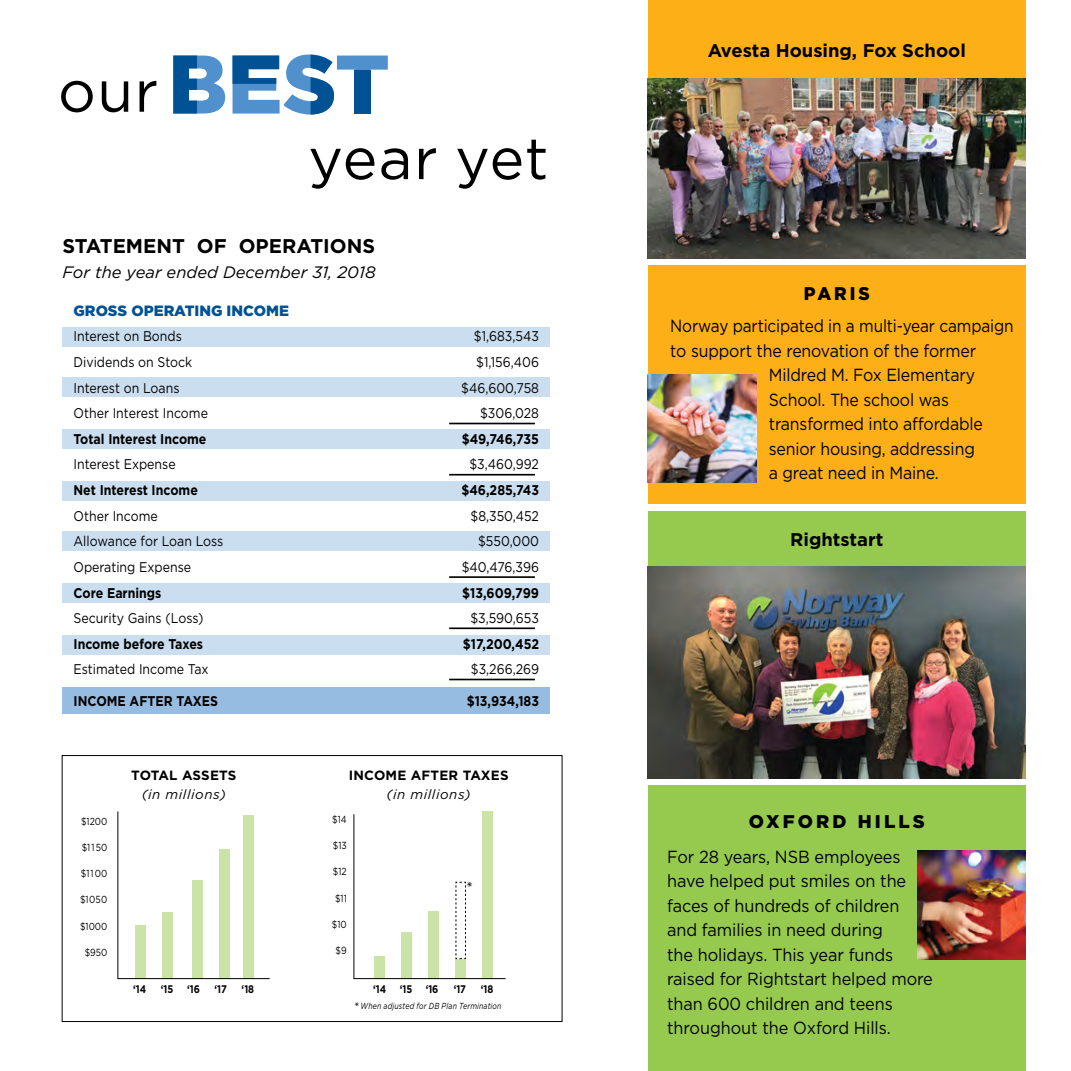
<style>
.page{position:relative;width:1071px;height:1071px;background:#fff}
.page>*{position:absolute;margin:0;border:0;box-sizing:border-box;transform-origin:0 0}
.t1{font:900 82.95px "Gotham";color:#5091cd}
.t2{font:58.62px "Gotham";letter-spacing:.02em;color:#000}
.t3{font:700 19.78px "Gotham";color:#000}
.t4{font:700 18.38px "Gotham";color:#000}
.t5{font:900 18.38px "Gotham";letter-spacing:.17em;color:#000}
.t6{font:900 18.38px "Gotham";letter-spacing:.17em;color:#000;scale:.95 1}
.t7{font:17.5px/24.5px "Gotham";letter-spacing:-.01em;color:#000;scale:.93 1}
.t8{font:17.5px "Gotham";letter-spacing:-.01em;color:#000;scale:.91 1}
.t9{font:17.5px "Gotham";letter-spacing:-.01em;color:#000;scale:.88 1}
.t10{font:italic 16.45px "Gotham";color:#000}
.t11{font:italic 15.75px "Gotham";color:#000}
.t12{font:900 14.88px "Gotham";color:#005295}
.t13{font:14px "Gotham";color:#000;scale:.88 1}
.t14{font:700 14px "Gotham";color:#000;scale:.88 1}
.t15{font:700 13.47px "Gotham";letter-spacing:.015em;color:#000}
.t16{font:italic 13.47px "Gotham";letter-spacing:.04em;color:#000}
.t17{font:700 11.03px "Gotham";color:#000;scale:.85 1}
.t18{font:10.15px "Gotham";color:#000;scale:.85 1}
.t19{font:italic 8.75px "Gotham";letter-spacing:.025em;color:#000;scale:.8 1}
.s1{font-size:12.25px}
</style>
<div class="page">
<div style="left:648px;top:0;width:378px;height:83px;background:#fcaf17"></div>
<div style="left:648px;top:786px;width:378px;height:285px;background:#96ca4f"></div>
<div style="left:648px;top:511px;width:378px;height:79px;background:#96ca4f"></div>
<img style="left:648px;top:567px;width:378px;height:211px">
<div style="left:648px;top:266px;width:378px;height:238px;background:#fcaf17"></div>
<img style="left:648px;top:78px;width:378px;height:180px">
<hr style="left:449px;top:423px;width:86px;height:1px;background:#000">
<hr style="left:449px;top:474px;width:86px;height:2px;background:#000">
<hr style="left:449px;top:576px;width:86px;height:2px;background:#000">
<hr style="left:449px;top:627px;width:86px;height:2px;background:#000">
<hr style="left:449px;top:679px;width:86px;height:1px;background:#000">
<div style="left:62px;top:327px;width:488px;height:19px;background:#cadef0"></div>
<div style="left:62px;top:378px;width:488px;height:19px;background:#cadef0"></div>
<div style="left:62px;top:430px;width:488px;height:19px;background:#cadef0"></div>
<div style="left:62px;top:482px;width:488px;height:19px;background:#cadef0"></div>
<div style="left:62px;top:532px;width:488px;height:19px;background:#cadef0"></div>
<div style="left:62px;top:584px;width:488px;height:19px;background:#cadef0"></div>
<div style="left:62px;top:636px;width:488px;height:19px;background:#cadef0"></div>
<div style="left:62px;top:687px;width:488px;height:27px;background:#96bde1"></div>
<div style="left:62px;top:755px;width:500px;height:267px;border:1px solid #000"></div>
<svg style="left:117px;top:811px;width:153px;height:168px"></svg>
<div style="left:483px;top:811px;width:10px;height:168px;background:#cae4a7"></div>
<svg style="left:354px;top:814px;width:152px;height:165px"></svg>
<img style="left:648px;top:374px;width:108px;height:109px">
<img style="left:918px;top:851px;width:108px;height:108px">
<svg style="left:173px;top:56px;width:24px;height:58px"></svg>
<svg style="left:233px;top:56px;width:46px;height:28px"></svg>
<svg style="left:311px;top:55px;width:23px;height:60px"></svg>
<div style="left:354px;top:70px;width:16px;height:44px;background:#005295"></div>
<p class="t2" style="left:58px;top:53px;width:102px">our</p>
<p class="t1" style="left:168px;top:27px;width:223px">BEST</p>
<p class="t2" style="left:308px;top:121px;width:242px">year yet</p>
<p class="t3" style="left:62px;top:233px;width:314px">STATEMENT OF OPERATIONS</p>
<p class="t10" style="left:62px;top:262px;width:315px">For the year ended December 31, 2018</p>
<p class="t12" style="left:74px;top:300px;width:217px">GROSS OPERATING INCOME</p>
<p class="t13" style="left:74px;top:327px;width:125px">Interest on Bonds</p>
<p class="t13" style="left:474px;top:327px;width:76px">$1,683,543</p>
<p class="t13" style="left:74px;top:353px;width:136px">Dividends on Stock</p>
<p class="t13" style="left:476px;top:353px;width:73px">$1,156,406</p>
<p class="t13" style="left:74px;top:379px;width:122px">Interest on Loans</p>
<p class="t13" style="left:461px;top:379px;width:90px">$46,600,758</p>
<p class="t13" style="left:74px;top:404px;width:154px">Other Interest Income</p>
<p class="t13" style="left:480px;top:404px;width:69px">$306,028</p>
<p class="t14" style="left:74px;top:430px;width:153px">Total Interest Income</p>
<p class="t14" style="left:462px;top:430px;width:89px">$49,746,735</p>
<p class="t13" style="left:74px;top:456px;width:118px">Interest Expense</p>
<p class="t13" style="left:469px;top:456px;width:81px">$3,460,992</p>
<p class="t14" style="left:74px;top:481px;width:143px">Net Interest Income</p>
<p class="t14" style="left:461px;top:481px;width:90px">$46,285,743</p>
<p class="t13" style="left:74px;top:507px;width:97px">Other Income</p>
<p class="t13" style="left:470px;top:507px;width:79px">$8,350,452</p>
<p class="t13" style="left:74px;top:532px;width:172px">Allowance for Loan Loss</p>
<p class="t13" style="left:478px;top:532px;width:71px">$550,000</p>
<p class="t13" style="left:74px;top:558px;width:135px">Operating Expense</p>
<p class="t13" style="left:462px;top:558px;width:89px">$40,476,396</p>
<p class="t14" style="left:74px;top:583px;width:101px">Core Earnings</p>
<p class="t14" style="left:462px;top:583px;width:89px">$13,609,799</p>
<p class="t13" style="left:74px;top:609px;width:149px">Security Gains (Loss)</p>
<p class="t13" style="left:470px;top:609px;width:80px">$3,590,653</p>
<p class="t14" style="left:74px;top:635px;width:149px">Income before Taxes</p>
<p class="t14" style="left:463px;top:635px;width:88px">$17,200,452</p>
<p class="t13" style="left:74px;top:661px;width:155px">Estimated Income Tax</p>
<p class="t13" style="left:471px;top:661px;width:79px">$3,266,269</p>
<p class="t14" style="left:74px;top:692px;width:166px">INCOME AFTER TAXES</p>
<p class="t14" style="left:467px;top:692px;width:84px">$13,934,183</p>
<p class="t18" style="left:81px;top:814px;width:32px">$1200</p>
<p class="t18" style="left:82px;top:841px;width:32px">$1150</p>
<p class="t18" style="left:81px;top:867px;width:33px">$1100</p>
<p class="t18" style="left:80px;top:893px;width:34px">$1050</p>
<p class="t18" style="left:80px;top:919px;width:34px">$1000</p>
<p class="t18" style="left:85px;top:946px;width:28px">$950</p>
<p class="t15" style="left:131px;top:766px;width:107px">TOTAL ASSETS</p>
<p class="t16" style="left:142px;top:785px;width:86px">(in millions)</p>
<p class="t15" style="left:349px;top:766px;width:161px">INCOME AFTER TAXES</p>
<p class="t16" style="left:387px;top:785px;width:86px">(in millions)</p>
<p class="t18" style="left:332px;top:813px;width:19px">$14</p>
<p class="t18" style="left:333px;top:839px;width:18px">$13</p>
<p class="t18" style="left:333px;top:865px;width:18px">$12</p>
<p class="t18" style="left:335px;top:891px;width:15px">$11</p>
<p class="t18" style="left:332px;top:918px;width:19px">$10</p>
<p class="t18" style="left:336px;top:944px;width:15px">$9</p>
<p class="t11" style="left:465px;top:877px;width:8px">*</p>
<p class="t17" style="left:133px;top:981px;width:17px">‘14</p>
<p class="t17" style="left:161px;top:981px;width:16px">‘15</p>
<p class="t17" style="left:187px;top:981px;width:17px">‘16</p>
<p class="t17" style="left:215px;top:981px;width:16px">‘17</p>
<p class="t17" style="left:242px;top:981px;width:16px">‘18</p>
<p class="t17" style="left:373px;top:981px;width:78px">‘14 ‘15 ‘16</p>
<p class="t17" style="left:454px;top:981px;width:16px">‘17</p>
<p class="t17" style="left:481px;top:981px;width:16px">‘18</p>
<p class="t19" style="left:354px;top:1001px;width:187px"><span class="s1">*</span> When adjusted for DB Plan Termination</p>
<p class="t4" style="left:708px;top:39px;width:260px">Avesta Housing, Fox School</p>
<p class="t6" style="left:804px;top:281px;width:71px">PARIS</p>
<p class="t9" style="left:670px;top:315px;width:392px">Norway participated in a multi-year campaign</p>
<p class="t9" style="left:670px;top:339px;width:349px">to support the renovation of the former</p>
<p class="t8" style="left:769px;top:364px;width:228px">Mildred M. Fox Elementary</p>
<p class="t8" style="left:769px;top:388px;width:200px">School. The school was</p>
<p class="t8" style="left:769px;top:413px;width:237px">transformed into affordable</p>
<p class="t8" style="left:769px;top:437px;width:228px">senior housing, addressing</p>
<p class="t8" style="left:769px;top:462px;width:188px">a great need in Maine.</p>
<p class="t4" style="left:790px;top:528px;width:95px">Rightstart</p>
<p class="t5" style="left:749px;top:809px;width:178px">OXFORD HILLS</p>
<p class="t7" style="left:667px;top:844px;width:287px">For 28 years, NSB employees have helped put smiles on the faces of hundreds of children and families in need during<br>the holidays. This year funds raised for Rightstart helped more than 600 children and teens</p>
<p class="t7" style="left:667px;top:1015px;width:242px">throughout the Oxford Hills.</p>
</div>
